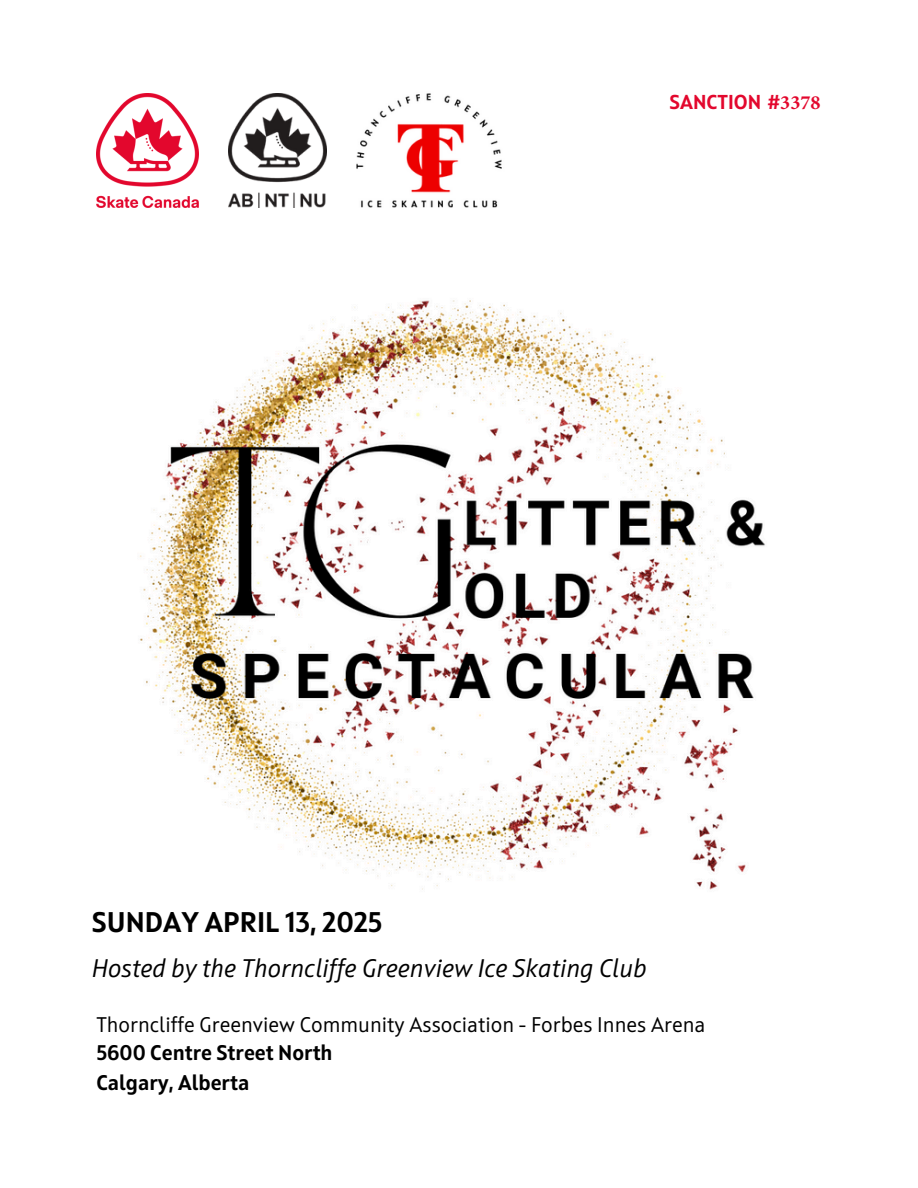
<style>
.page{position:relative;width:918px;height:1188px;background:#fff}
.page>*{position:absolute;margin:0;border:0;box-sizing:border-box;transform-origin:0 0}
.t1{font:700 28.35px "Squad";color:#000}
.t2{font:italic 25.35px "Squad";color:#000}
.t3{font:21.15px "Squad";color:#000}
.t4{font:700 21.15px/29.2px "Squad";color:#000}
.t5{font:700 20.1px "Squad";color:#e3072d}
.s1{font-family:"Minion Pro"}
</style>
<div class="page">
<img style="left:139px;top:300px;width:626px;height:590px">
<img style="left:357px;top:93px;width:145px;height:115px">
<img style="left:96px;top:93px;width:103px;height:115px">
<img style="left:229px;top:93px;width:98px;height:115px">
<p class="t5" style="left:670px;top:94px;width:152px">SANCTION #<span class="s1">3378</span></p>
<p class="t1" style="left:92px;top:910px;width:292px">SUNDAY APRIL 13, 2025</p>
<p class="t2" style="left:92px;top:958px;width:556px">Hosted by the Thorncliffe Greenview Ice Skating Club</p>
<p class="t3" style="left:96px;top:1016px;width:611px">Thorncliffe Greenview Community Association - Forbes Innes Arena</p>
<p class="t4" style="left:96px;top:1040px;width:238px">5600 Centre Street North<br>Calgary, Alberta</p>
</div>
